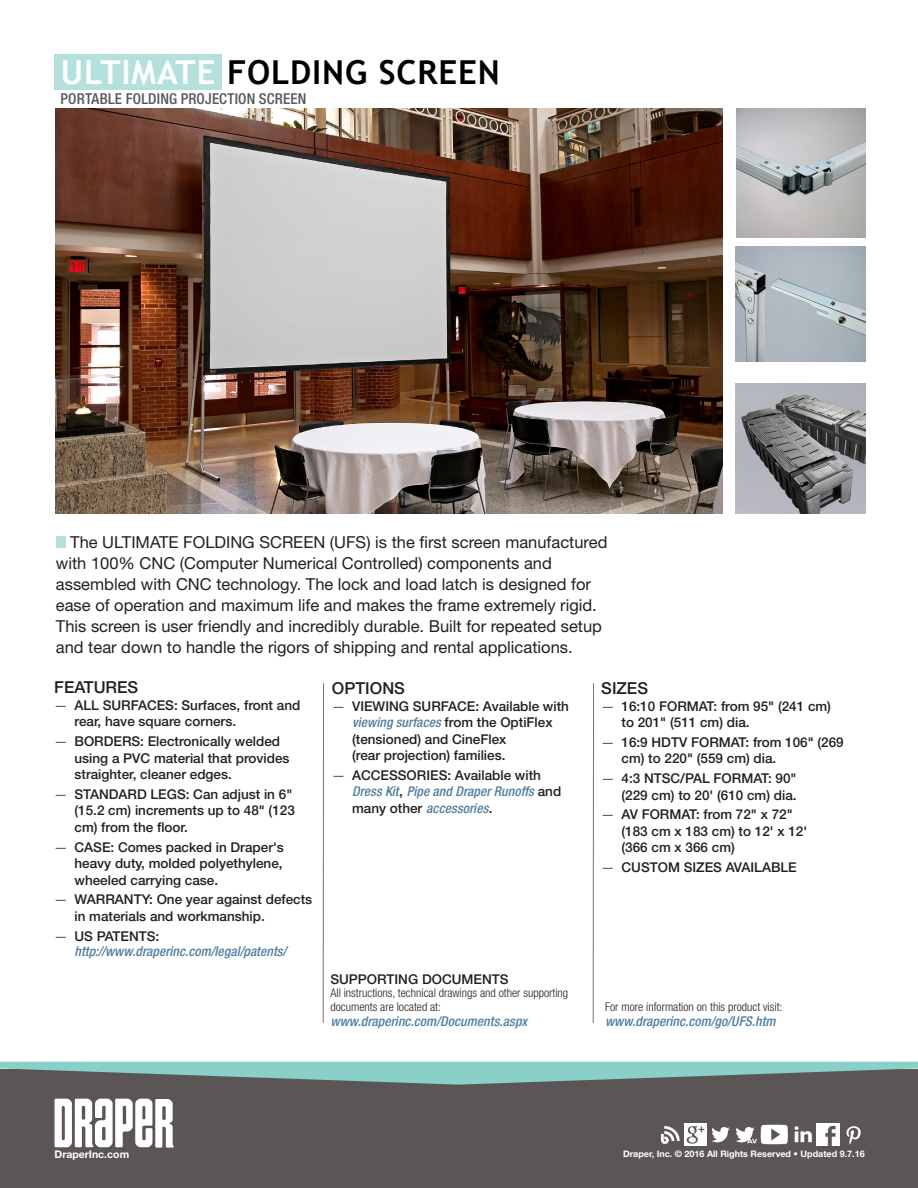
<style>
.page{position:relative;width:918px;height:1188px;background:#fff}
.page>*{position:absolute;margin:0;border:0;box-sizing:border-box;transform-origin:0 0}
.t1{font:700 33px "Trebuchet MS";letter-spacing:.025em;color:#000}
.t2{font:16.5px/21px "Helvetica Neue LT Std";color:#231f20}
.t3{font:500 16.5px "Helvetica Neue LT Std";color:#231f20}
.t4{font:500 condensed 15px "Helvetica Neue LT Std";letter-spacing:.01em;color:#57585a}
.t5{font:500 13.5px/16.5px "Helvetica Neue LT Std";color:#231f20}
.t6{font:italic 500 condensed 13.5px/15px "Helvetica Neue LT Std";letter-spacing:.01em;color:#4f7da3}
.t7{font:300 condensed 12px/13.5px "Helvetica Neue LT Std";color:#231f20}
.t8{font:700 10.5px "Helvetica Neue LT Std";color:#fff}
.t9{font:700 9px "Helvetica Neue LT Std";color:#fff}
.s1{color:#fff}
.s2{font-weight:300}
.s3{font-weight:300;font-style:normal;font-stretch:normal;color:#231f20}
.s4{font-style:normal;font-stretch:normal;color:#231f20}
.s5{font-style:italic;font-stretch:condensed;color:#4f7da3}
</style>
<div class="page">
<div style="left:0;top:1069px;width:918px;height:119px;background:#5b5655"></div>
<svg style="left:55px;top:1099px;width:119px;height:49px"></svg>
<img style="left:661px;top:1126px;width:19px;height:18px">
<img style="left:684px;top:1123px;width:23px;height:23px">
<img style="left:711px;top:1127px;width:19px;height:16px">
<img style="left:735px;top:1127px;width:22px;height:17px">
<img style="left:760px;top:1124px;width:28px;height:21px">
<img style="left:794px;top:1126px;width:18px;height:17px">
<img style="left:817px;top:1123px;width:22px;height:23px">
<img style="left:846px;top:1126px;width:15px;height:19px">
<svg style="left:0;top:1062px;width:918px;height:23px"></svg>
<div style="left:54px;top:54px;width:167px;height:35px;background:#b4e1dc"></div>
<img style="left:56px;top:109px;width:667px;height:405px">
<div style="left:56px;top:536px;width:10px;height:12px;background:#b4e1dc"></div>
<hr style="left:593px;top:683px;width:1px;height:340px;background:#231f20">
<hr style="left:323px;top:683px;width:1px;height:340px;background:#231f20">
<img style="left:736px;top:108px;width:130px;height:130px">
<img style="left:735px;top:246px;width:130px;height:115px">
<img style="left:735px;top:384px;width:130px;height:129px">
<p class="t1" style="left:61px;top:51px;width:440px"><span class="s1">ULTIMATE</span> FOLDING SCREEN</p>
<p class="t4" style="left:60px;top:90px;width:247px">PORTABLE FOLDING PROJECTION SCREEN</p>
<p class="t2" style="left:56px;top:531px;width:553px;text-indent:14px">The ULTIMATE FOLDING SCREEN (UFS) is the first screen manufactured with 100% CNC (Computer Numerical Controlled) components and assembled with CNC technology. The lock and load latch is designed for ease of operation and maximum life and makes the frame extremely rigid.<br>This screen is user friendly and incredibly durable. Built for repeated setup and tear down to handle the rigors of shipping and rental applications.</p>
<p class="t3" style="left:54px;top:678px;width:86px">FEATURES</p>
<p class="t5" style="left:75px;top:697px;width:227px;text-indent:-20px"><span class="s2">—</span> ALL SURFACES: Surfaces, front and rear, have square corners.</p>
<p class="t5" style="left:75px;top:733px;width:217px;text-indent:-20px"><span class="s2">—</span> BORDERS: Electronically welded using a PVC material that provides straighter, cleaner edges.</p>
<p class="t5" style="left:75px;top:786px;width:222px;text-indent:-20px"><span class="s2">—</span> STANDARD LEGS: Can adjust in 6" (15.2 cm) increments up to 48" (123 cm) from the floor.</p>
<p class="t5" style="left:75px;top:839px;width:211px;text-align:justify;text-indent:-20px"><span class="s2">—</span> CASE: Comes packed in Draper's heavy duty, molded polyethylene, wheeled carrying case.</p>
<p class="t5" style="left:75px;top:891px;width:239px;text-indent:-20px"><span class="s2">—</span> WARRANTY: One year against defects in materials and workmanship.</p>
<p class="t6" style="left:75px;top:929px;width:214px;text-indent:-20px"><span class="s3">—</span> <span class="s4">US PATENTS: </span>http://www.draperinc.com/legal/patents/</p>
<p class="t3" style="left:332px;top:679px;width:75px">OPTIONS</p>
<p class="t5" style="left:352px;top:698px;width:218px;text-indent:-20px"><span class="s2">—</span> VIEWING SURFACE: Available with <span class="s5">viewing surfaces</span> from the OptiFlex (tensioned) and CineFlex<br>(rear projection) families.</p>
<p class="t5" style="left:352px;top:767px;width:211px;text-indent:-20px"><span class="s2">—</span> ACCESSORIES: Available with<br><span class="s5">Dress Kit</span>, <span class="s5">Pipe and Draper Runoffs</span> and many other <span class="s5">accessories</span>.</p>
<p class="t5" style="left:330px;top:971px;width:180px">SUPPORTING DOCUMENTS</p>
<p class="t7" style="left:330px;top:986px;width:239px">All instructions, technical drawings and other supporting documents are located at:</p>
<p class="t6" style="left:330px;top:1014px;width:198px">www.draperinc.com/Documents.aspx</p>
<p class="t3" style="left:601px;top:679px;width:48px">SIZES</p>
<p class="t5" style="left:622px;top:698px;width:211px;text-indent:-20px"><span class="s2">—</span> 16:10 FORMAT: from 95" (241 cm) to 201" (511 cm) dia.</p>
<p class="t5" style="left:622px;top:734px;width:224px;text-indent:-20px"><span class="s2">—</span> 16:9 HDTV FORMAT: from 106" (269 cm) to 220" (559 cm) dia.</p>
<p class="t5" style="left:601px;top:770px;width:197px;text-align:right"><span class="s2">—</span> 4:3 NTSC/PAL FORMAT: 90" (229 cm) to 20' (610 cm) dia.</p>
<p class="t5" style="left:622px;top:806px;width:187px;text-indent:-20px"><span class="s2">—</span> AV FORMAT: from 72" x 72" (183 cm x 183 cm) to 12' x 12' (366 cm x 366 cm)</p>
<p class="t5" style="left:601px;top:859px;width:197px"><span class="s2">—</span> CUSTOM SIZES AVAILABLE</p>
<p class="t7" style="left:605px;top:1000px;width:179px">For more information on this product visit:</p>
<p class="t6" style="left:605px;top:1014px;width:172px">www.draperinc.com/go/UFS.htm</p>
<p class="t8" style="left:55px;top:1148px;width:76px">DraperInc.com</p>
<p class="t9" style="left:623px;top:1148px;width:243px">Draper, Inc. © 2016 All Rights Reserved • Updated 9.7.16</p>
</div>
